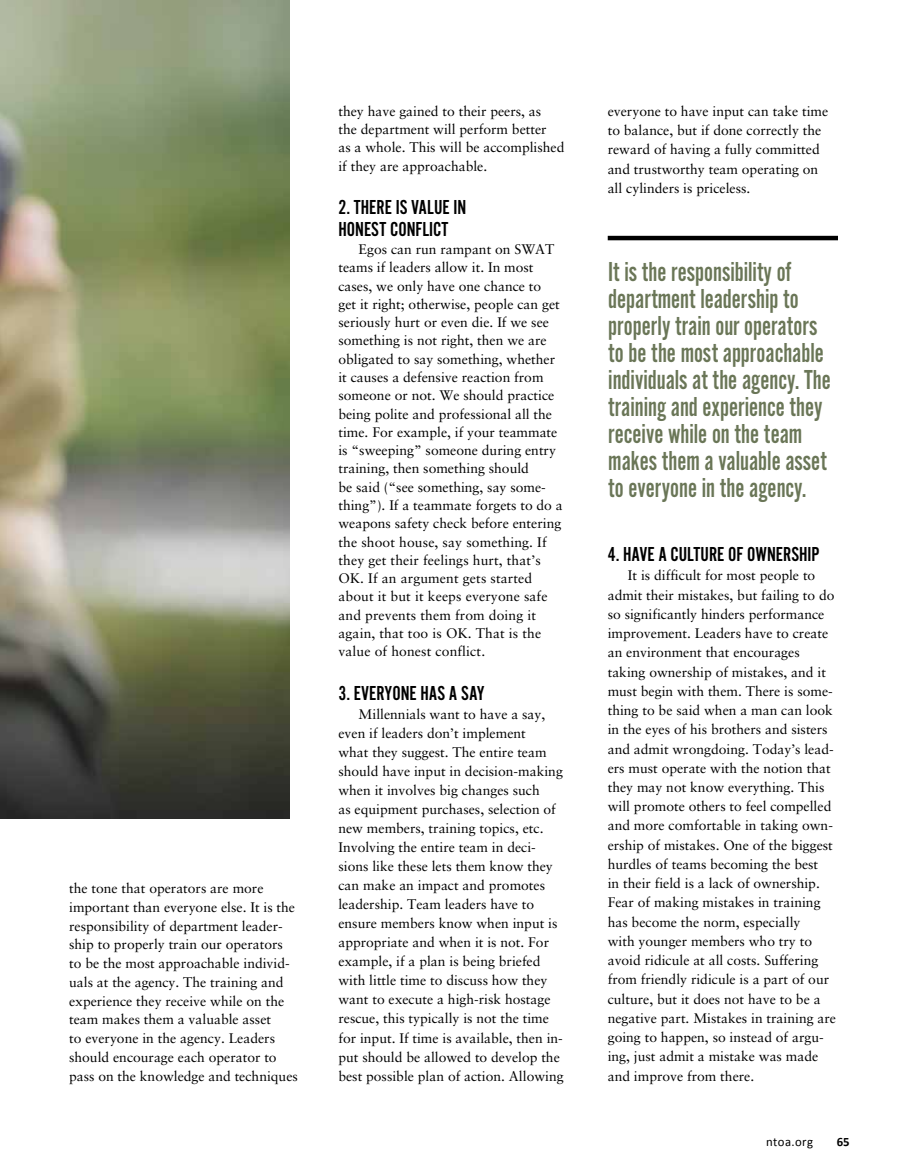
<style>
.page{position:relative;width:905px;height:1175px;background:#fff}
.page>*{position:absolute;margin:0;border:0;box-sizing:border-box;transform-origin:0 0}
.t1{font:28.5px/27px "Alternate Got No 2 D";color:#6a7657;scale:.93 1}
.t2{font:21px/21.3px "Alternate Got No 2 D";color:#000}
.t3{font:13.8px/19.2px "Sabon";color:#000}
.t4{font:12.75px "Calibri";letter-spacing:.03em;color:#000}
.t5{font:700 12.75px "Calibri";color:#000}
</style>
<div class="page">
<hr style="left:607px;top:236px;width:231px;height:4px;background:#000">
<img style="left:0;top:0;width:289px;height:818px">
<p class="t3" style="left:69px;top:878px;width:230px;line-height:18.8px">the tone that operators are more important than everyone else. It is the responsibility of department leader&shy;ship to properly train our operators to be the most approachable individ&shy;uals at the agency. The training and experience they receive while on the team makes them a valuable asset<br>to everyone in the agency. Leaders should encourage each operator to pass on the knowledge and techniques</p>
<p class="t3" style="left:338px;top:102px;width:227px;line-height:18.3px">they have gained to their peers, as<br>the department will perform better<br>as a whole. This will be accomplished if they are approachable.</p>
<h2 class="t2" style="left:338px;top:197px;width:129px">2. THERE IS VALUE IN<br>HONEST CONFLICT</h2>
<p class="t3" style="left:338px;top:240px;width:226px;line-height:18.3px;text-indent:20px">Egos can run rampant on SWAT teams if leaders allow it. In most cases, we only have one chance to<br>get it right; otherwise, people can get seriously hurt or even die. If we see something is not right, then we are obligated to say something, whether it causes a defensive reaction from someone or not. We should practice being polite and professional all the time. For example, if your teammate is “sweeping” someone during entry training, then something should<br>be said (“see something, say some&shy;thing”). If a teammate forgets to do a weapons safety check before entering the shoot house, say something. If they get their feelings hurt, that’s OK. If an argument gets started about it but it keeps everyone safe and prevents them from doing it again, that too is OK. That is the value of honest conflict.</p>
<h2 class="t2" style="left:338px;top:682px;width:148px">3. EVERYONE HAS A SAY</h2>
<p class="t3" style="left:338px;top:704px;width:227px;text-indent:20px">Millennials want to have a say, even if leaders don’t implement<br>what they suggest. The entire team should have input in decision-making when it involves big changes such<br>as equipment purchases, selection of new members, training topics, etc.<br>Involving the entire team in deci&shy;sions like these lets them know they can make an impact and promotes leadership. Team leaders have to ensure members know when input is appropriate and when it is not. For example, if a plan is being briefed with little time to discuss how they want to execute a high-risk hostage rescue, this typically is not the time for input. If time is available, then in&shy;put should be allowed to develop the best possible plan of action. Allowing</p>
<p class="t3" style="left:607px;top:101px;width:222px">everyone to have input can take time to balance, but if done correctly the reward of having a fully committed and trustworthy team operating on all cylinders is priceless.</p>
<p class="t1" style="left:608px;top:258px;width:241px">It is the responsibility of department leadership to properly train our operators to be the most approachable individuals at the agency. The training and experience they receive while on the team makes them a valuable asset to everyone in the agency.</p>
<h2 class="t2" style="left:607px;top:543px;width:213px">4. HAVE A CULTURE OF OWNERSHIP</h2>
<p class="t3" style="left:607px;top:566px;width:230px;text-indent:20px">It is difficult for most people to admit their mistakes, but failing to do so significantly hinders performance improvement. Leaders have to create an environment that encourages taking ownership of mistakes, and it must begin with them. There is some&shy;thing to be said when a man can look in the eyes of his brothers and sisters and admit wrongdoing. Today’s lead&shy;ers must operate with the notion that they may not know everything. This will promote others to feel compelled and more comfortable in taking own&shy;ership of mistakes. One of the biggest hurdles of teams becoming the best<br>in their field is a lack of ownership.<br>Fear of making mistakes in training has become the norm, especially<br>with younger members who try to avoid ridicule at all costs. Suffering from friendly ridicule is a part of our culture, but it does not have to be a negative part. Mistakes in training are going to happen, so instead of argu&shy;ing, just admit a mistake was made and improve from there.</p>
<p class="t4" style="left:766px;top:1133px;width:48px">ntoa.org</p>
<p class="t5" style="left:836px;top:1133px;width:14px">65</p>
</div>
